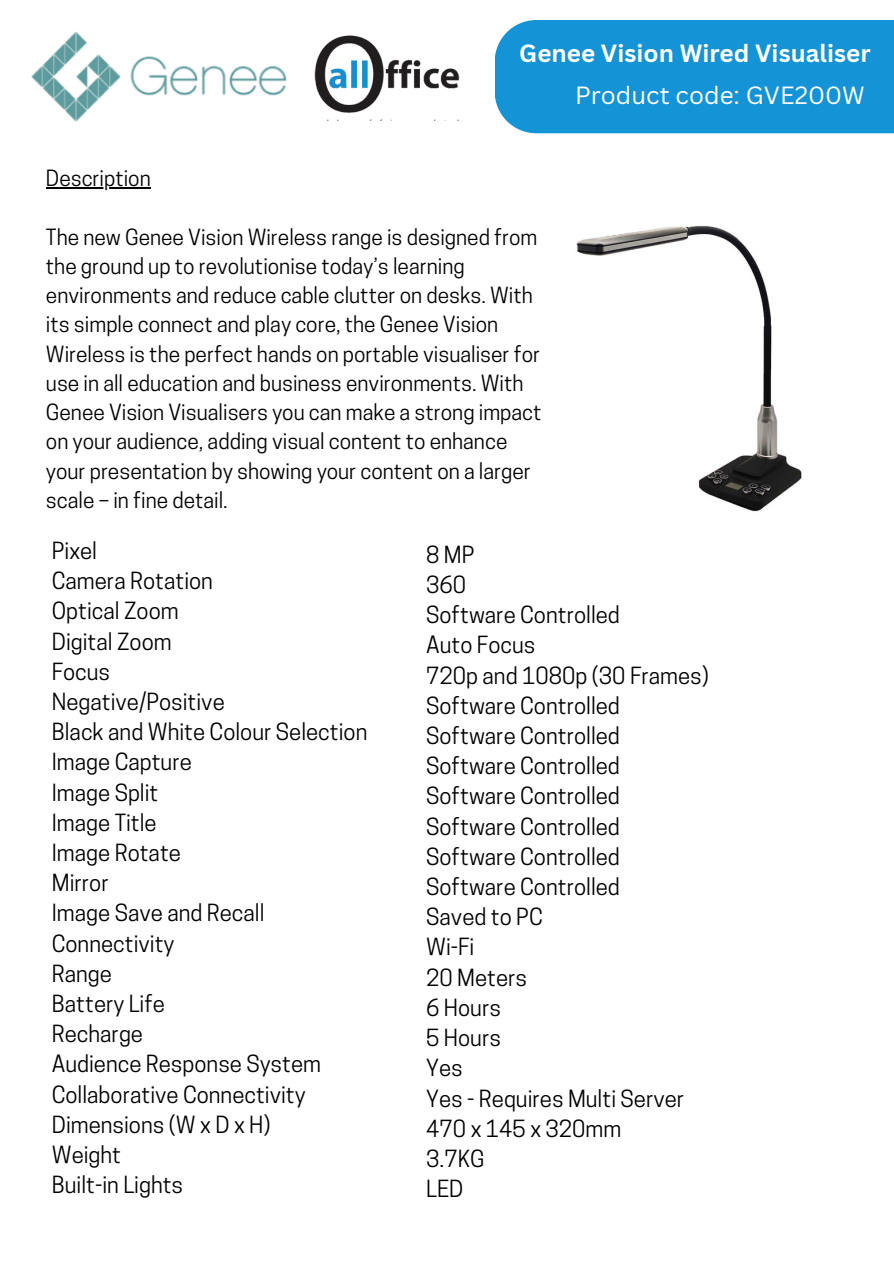
<style>
.page{position:relative;width:894px;height:1264px;background:#fff}
.page>*{position:absolute;margin:0;border:0;box-sizing:border-box;transform-origin:0 0}
.t1{font:700 24.3px "Canva Sans";color:#fff}
.t2{font:24.3px "Canva Sans";color:#fff}
.t3{font:22.2px "Cooper Hewitt";color:#000}
.t4{font:21px/29.2px "Cooper Hewitt";color:#000}
</style>
<div class="page">
<img style="left:31px;top:32px;width:256px;height:90px">
<img style="left:576px;top:225px;width:226px;height:287px">
<hr style="left:46px;top:187px;width:105px;height:1px;background:#000">
<img style="left:314px;top:35px;width:146px;height:85px">
<div style="left:495px;top:20px;width:398px;height:113px;background:#1493d6"></div>
<p class="t1" style="left:519px;top:36px;width:353px">Genee Vision Wired Visualiser</p>
<p class="t4" style="left:46px;top:166px;width:106px">Description</p>
<p class="t4" style="left:46px;top:225px;width:497px">The new Genee Vision Wireless range is designed from the ground up to revolutionise today’s learning environments and reduce cable clutter on desks. With its simple connect and play core, the Genee Vision Wireless is the perfect hands on portable visualiser for use in all education and business environments. With Genee Vision Visualisers you can make a strong impact on your audience, adding visual content to enhance your presentation by showing your content on a larger scale – in fine detail.</p>
<p class="t2" style="left:575px;top:78px;width:291px">Product code: GVE200W</p>
<p class="t3" style="left:52px;top:542px;width:47px">Pixel</p>
<p class="t3" style="left:52px;top:572px;width:163px">Camera Rotation</p>
<p class="t3" style="left:52px;top:602px;width:128px">Optical Zoom</p>
<p class="t3" style="left:52px;top:633px;width:121px">Digital Zoom</p>
<p class="t3" style="left:52px;top:663px;width:60px">Focus</p>
<p class="t3" style="left:52px;top:693px;width:174px">Negative/Positive</p>
<p class="t3" style="left:52px;top:723px;width:317px">Black and White Colour Selection</p>
<p class="t3" style="left:52px;top:753px;width:141px">Image Capture</p>
<p class="t3" style="left:52px;top:784px;width:108px">Image Split</p>
<p class="t3" style="left:52px;top:814px;width:106px">Image Title</p>
<p class="t3" style="left:52px;top:844px;width:131px">Image Rotate</p>
<p class="t3" style="left:52px;top:874px;width:58px">Mirror</p>
<p class="t3" style="left:52px;top:904px;width:214px">Image Save and Recall</p>
<p class="t3" style="left:52px;top:935px;width:124px">Connectivity</p>
<p class="t3" style="left:52px;top:965px;width:62px">Range</p>
<p class="t3" style="left:52px;top:995px;width:115px">Battery Life</p>
<p class="t3" style="left:52px;top:1025px;width:93px">Recharge</p>
<p class="t3" style="left:52px;top:1055px;width:271px">Audience Response System</p>
<p class="t3" style="left:52px;top:1085px;width:255px">Collaborative Connectivity</p>
<p class="t3" style="left:52px;top:1116px;width:220px">Dimensions (W x D x H)</p>
<p class="t3" style="left:52px;top:1146px;width:71px">Weight</p>
<p class="t3" style="left:52px;top:1176px;width:133px">Built-in Lights</p>
<p class="t3" style="left:426px;top:546px;width:50px">8MP</p>
<p class="t3" style="left:426px;top:576px;width:41px">360</p>
<p class="t3" style="left:426px;top:606px;width:195px">Software Controlled</p>
<p class="t3" style="left:426px;top:636px;width:111px">Auto Focus</p>
<p class="t3" style="left:426px;top:667px;width:284px">720p and 1080p (30 Frames)</p>
<p class="t3" style="left:426px;top:697px;width:195px">Software Controlled</p>
<p class="t3" style="left:426px;top:727px;width:195px">Software Controlled</p>
<p class="t3" style="left:426px;top:757px;width:195px">Software Controlled</p>
<p class="t3" style="left:426px;top:787px;width:195px">Software Controlled</p>
<p class="t3" style="left:426px;top:818px;width:195px">Software Controlled</p>
<p class="t3" style="left:426px;top:848px;width:195px">Software Controlled</p>
<p class="t3" style="left:426px;top:878px;width:195px">Software Controlled</p>
<p class="t3" style="left:426px;top:908px;width:118px">Saved to PC</p>
<p class="t3" style="left:426px;top:938px;width:50px">Wi-Fi</p>
<p class="t3" style="left:426px;top:969px;width:102px">20 Meters</p>
<p class="t3" style="left:426px;top:999px;width:76px">6 Hours</p>
<p class="t3" style="left:426px;top:1029px;width:76px">5 Hours</p>
<p class="t3" style="left:426px;top:1059px;width:38px">Yes</p>
<p class="t3" style="left:426px;top:1089px;width:259px">Yes - Requires Multi Server</p>
<p class="t3" style="left:426px;top:1120px;width:196px">470 x 145 x 320mm</p>
<p class="t3" style="left:426px;top:1150px;width:60px">3.7KG</p>
<p class="t3" style="left:426px;top:1180px;width:39px">LED</p>
</div>
